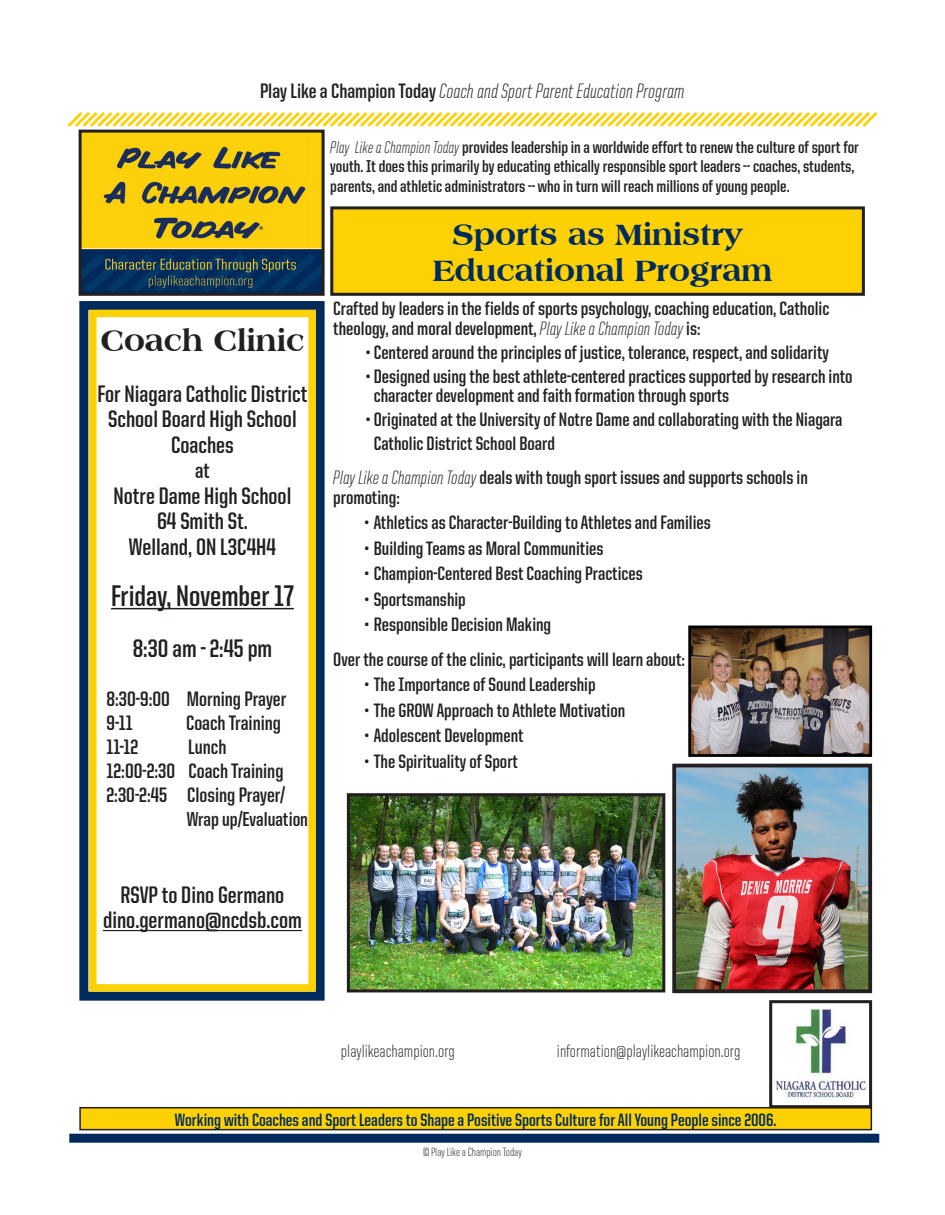
<style>
.page{position:relative;width:945px;height:1215px;background:#fff}
.page>*{position:absolute;margin:0;border:0;box-sizing:border-box;transform-origin:0 0}
.t1{font:800 31.5px "Americana BT";color:#002b5c}
.t2{font:800 31.5px "Americana BT";color:#231f20}
.t3{font:700 30px "United Sans Cond";color:#231f20}
.t4{font:700 25.5px "United Sans Cond";color:#231f20}
.t5{font:700 24px/25.5px "United Sans Cond";color:#231f20;text-align:center}
.t6{font:700 22.5px "United Sans Cond";color:#231f20}
.t7{font:700 21px "United Sans Cond";color:#231f20}
.t8{font:300 21px "United Italic Cond";color:#231f20}
.t9{font:700 20.25px "United Sans Cond";color:#231f20}
.t10{font:700 19.5px/19.5px "United Sans Cond";color:#231f20}
.t11{font:700 18px "United Sans Cond";color:#002b5c}
.Paragraph_Style_2{font:300 18px "United Sans Cond";color:#231f20}
.t12{font:700 17.25px/19.5px "United Sans Cond";color:#231f20}
.t13{font:300 12px "United Sans Cond";color:#231f20}
.s1{font-family:"United Sans Cond";font-weight:700}
.s2{font-family:"United Italic Cond";font-weight:300}
</style>
<div class="page">
<div style="left:79px;top:301px;width:246px;height:700px;border:9px solid #002b5c"></div>
<svg style="left:67px;top:112px;width:811px;height:18px"></svg>
<div style="left:69px;top:1134px;width:810px;height:9px;background:#002b5c"></div>
<img style="left:83px;top:134px;width:238px;height:158px">
<div style="left:79px;top:130px;width:246px;height:166px;border:3px solid #231f20"></div>
<hr style="left:111px;top:608px;width:183px;height:1px;background:#231f20">
<hr style="left:103px;top:930px;width:199px;height:1px;background:#231f20">
<div style="left:89px;top:310px;width:227px;height:682px;border:8px solid #fed105"></div>
<div style="left:332px;top:208px;width:531px;height:86px;background:#fed105"></div>
<div style="left:330px;top:206px;width:535px;height:90px;border:3px solid #231f20"></div>
<div style="left:80px;top:1108px;width:791px;height:22px;background:#fed105"></div>
<div style="left:79px;top:1107px;width:793px;height:23px;border:2px solid #231f20"></div>
<img style="left:351px;top:797px;width:310px;height:191px">
<div style="left:347px;top:793px;width:318px;height:199px;border:3px solid #231f20"></div>
<img style="left:692px;top:630px;width:176px;height:123px">
<div style="left:688px;top:626px;width:184px;height:131px;border:3px solid #000"></div>
<img style="left:677px;top:769px;width:190px;height:219px">
<div style="left:672px;top:764px;width:200px;height:229px;border:4px solid #231f20"></div>
<img style="left:775px;top:1009px;width:93px;height:91px">
<div style="left:769px;top:1000px;width:103px;height:108px;border:3px solid #231f20"></div>
<p class="t8" style="left:260px;top:80px;width:426px"><span class="s1">Play Like a Champion Today</span> Coach and Sport Parent Education Program</p>
<p class="t12" style="left:330px;top:137px;width:530px"><span class="s2">Play Like a Champion Today</span>provides leadership in a worldwide effort to renew the culture of sport for youth. It does this primarily by educating ethically responsible sport leaders -- coaches, students, parents, and athletic administrators -- who in turn will reach millions of young people.</p>
<p class="t2" style="left:100px;top:321px;width:206px">Coach Clinic</p>
<p class="t5" style="left:97px;top:381px;width:212px">For Niagara Catholic District<br>School Board High School<br>Coaches</p>
<p class="t6" style="left:195px;top:459px;width:16px">at</p>
<p class="t5" style="left:114px;top:483px;width:179px">Notre Dame High School</p>
<p class="t5" style="left:157px;top:508px;width:92px">64 Smith St.</p>
<p class="t5" style="left:129px;top:534px;width:149px">Welland, ON L3C4H4</p>
<p class="t3" style="left:111px;top:580px;width:184px">Friday, November 17</p>
<p class="t4" style="left:133px;top:635px;width:141px">8:30 am - 2:45 pm</p>
<p class="t7" style="left:107px;top:688px;width:181px">8:30-9:00 Morning Prayer</p>
<p class="t7" style="left:107px;top:712px;width:28px">9-11</p>
<p class="t7" style="left:186px;top:712px;width:96px">Coach Training</p>
<p class="t7" style="left:107px;top:736px;width:33px">11-12</p>
<p class="t7" style="left:188px;top:736px;width:40px">Lunch</p>
<p class="t7" style="left:107px;top:760px;width:178px">12:00-2:30 Coach Training</p>
<p class="t7" style="left:107px;top:784px;width:180px">2:30-2:45 Closing Prayer/</p>
<p class="t9" style="left:187px;top:809px;width:123px">Wrap up/Evaluation</p>
<p class="t5" style="left:121px;top:882px;width:165px">RSVP to Dino Germano</p>
<p class="t5" style="left:103px;top:907px;width:200px">dino.germano@ncdsb.com</p>
<p class="t1" style="left:453px;top:216px;width:292px">Sports as Ministry</p>
<p class="t1" style="left:433px;top:252px;width:342px">Educational Program</p>
<p class="t10" style="left:333px;top:299px;width:497px">Crafted by leaders in the fields of sports psychology, coaching education, Catholic theology, and moral development, <span class="s2">Play Like a Champion Today</span> is:</p>
<p class="t10" style="left:366px;top:342px;width:464px">• Centered around the principles of justice, tolerance, respect, and solidarity</p>
<p class="t10" style="left:374px;top:366px;width:480px;text-indent:-8px">• Designed using the best athlete-centered practices supported by research into character development and faith formation through sports</p>
<p class="t10" style="left:374px;top:407px;width:470px;line-height:24px;text-indent:-8px">• Originated at the University of Notre Dame and collaborating with the Niagara<br>Catholic District School Board</p>
<p class="t10" style="left:333px;top:468px;width:476px"><span class="s2">Play Like a Champion Today</span> deals with tough sport issues and supports schools in promoting:</p>
<p class="t10" style="left:365px;top:513px;width:348px">• Athletics as Character-Building to Athletes and Families</p>
<p class="t10" style="left:365px;top:538px;width:240px">• Building Teams as Moral Communities</p>
<p class="t10" style="left:365px;top:564px;width:279px">• Champion-Centered Best Coaching Practices</p>
<p class="t10" style="left:365px;top:589px;width:103px">• Sportsmanship</p>
<p class="t10" style="left:365px;top:615px;width:188px">• Responsible Decision Making</p>
<p class="t10" style="left:333px;top:649px;width:353px">Over the course of the clinic, participants will learn about:</p>
<p class="t10" style="left:365px;top:675px;width:232px">• The Importance of Sound Leadership</p>
<p class="t10" style="left:365px;top:700px;width:262px">• The GROW Approach to Athlete Motivation</p>
<p class="t10" style="left:365px;top:726px;width:160px">• Adolescent Development</p>
<p class="t10" style="left:365px;top:751px;width:155px">• The Spirituality of Sport</p>
<p class="Paragraph_Style_2" style="left:341px;top:1042px;width:116px">playlikeachampion.org</p>
<p class="Paragraph_Style_2" style="left:557px;top:1042px;width:185px">information@playlikeachampion.org</p>
<p class="t11" style="left:175px;top:1110px;width:603px">Working with Coaches and Sport Leaders to Shape a Positive Sports Culture for All Young People since 2006.</p>
<p class="t13" style="left:423px;top:1146px;width:100px">© Play Like a Champion Today</p>
</div>
